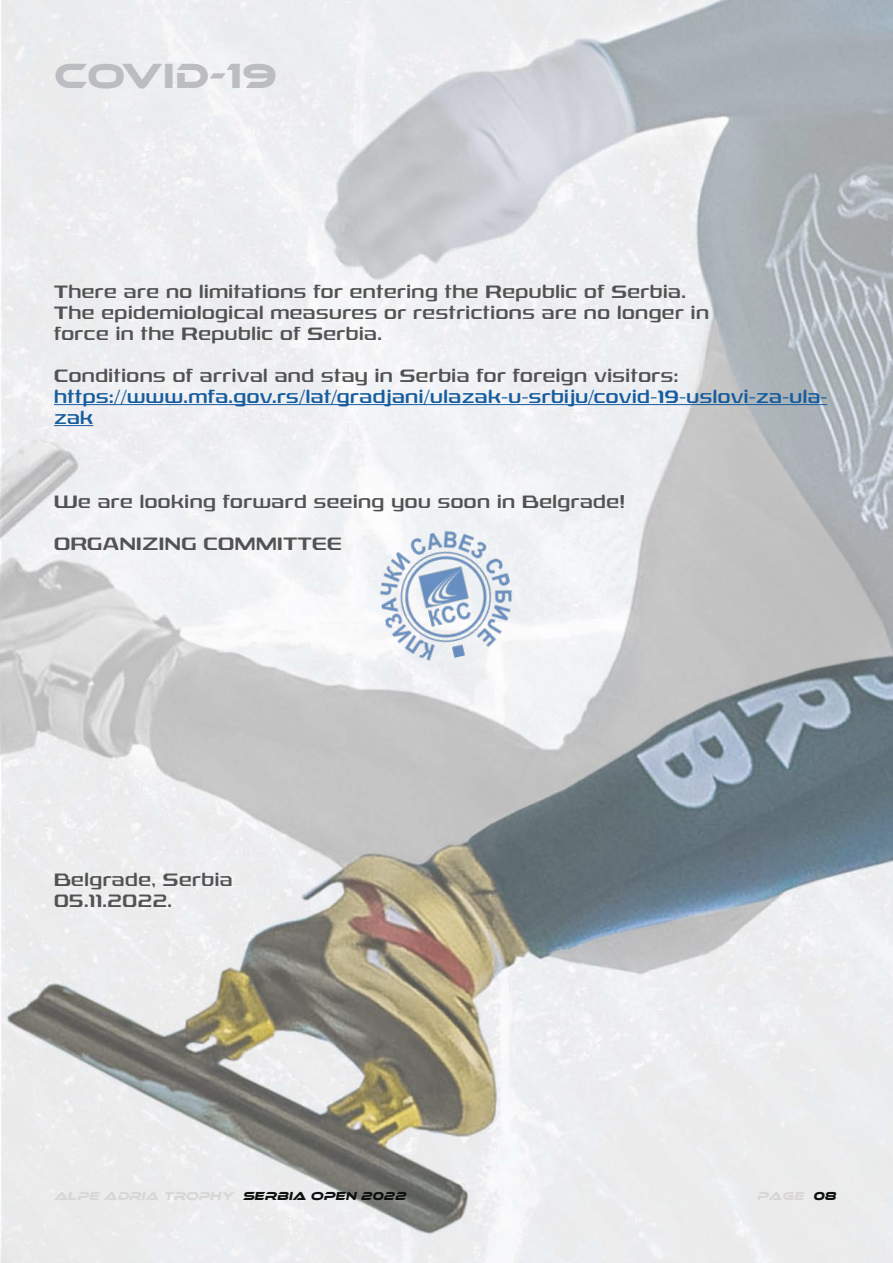
<style>
.page{position:relative;width:893px;height:1263px;background:#fff}
.page>*{position:absolute;margin:0;border:0;box-sizing:border-box;transform-origin:0 0}
.t1{font:36px "Ethnocentric Rg";color:#bcbdc0}
.t2{font:18px "Rexlia Rg";letter-spacing:.03em;color:#515251}
.t3{font:18px/21px "Rexlia Rg";letter-spacing:.03em;color:#175d9e}
.t4{font:italic 12px "Ethnocentric Rg";color:#d9d7d6}
.s1{color:#0d1110}
</style>
<div class="page">
<img style="left:0;top:0;width:893px;height:1263px">
<hr style="left:54px;top:404px;width:773px;height:1px;background:#175d9e">
<hr style="left:54px;top:425px;width:39px;height:1px;background:#175d9e">
<img style="left:368px;top:519px;width:156px;height:152px">
<p class="t1" style="left:54px;top:54px;width:225px">COVID-19</p>
<p class="t2" style="left:54px;top:280px;width:633px">There are no limitations for entering the Republic of Serbia.</p>
<p class="t2" style="left:54px;top:301px;width:656px">The epidemiological measures or restrictions are no longer in</p>
<p class="t2" style="left:54px;top:322px;width:329px">force in the Republic of Serbia.</p>
<p class="t2" style="left:54px;top:364px;width:626px">Conditions of arrival and stay in Serbia for foreign visitors:</p>
<p class="t3" style="left:54px;top:386px;width:775px">https://www.mfa.gov.rs/lat/gradjani/ulazak-u-srbiju/covid-19-uslovi-za-ula&shy;zak</p>
<p class="t2" style="left:54px;top:490px;width:572px">We are looking forward seeing you soon in Belgrade!</p>
<p class="t2" style="left:54px;top:532px;width:289px">ORGANIZING COMMITTEE</p>
<p class="t2" style="left:54px;top:868px;width:180px">Belgrade, Serbia</p>
<p class="t2" style="left:54px;top:890px;width:119px">05.11.2022.</p>
<p class="t4" style="left:54px;top:1189px;width:353px">ALPE ADRIA TROPHY <span class="s1">SERBIA OPEN 2022</span></p>
<p class="t4" style="left:757px;top:1189px;width:81px">page <span class="s1">08</span></p>
</div>
